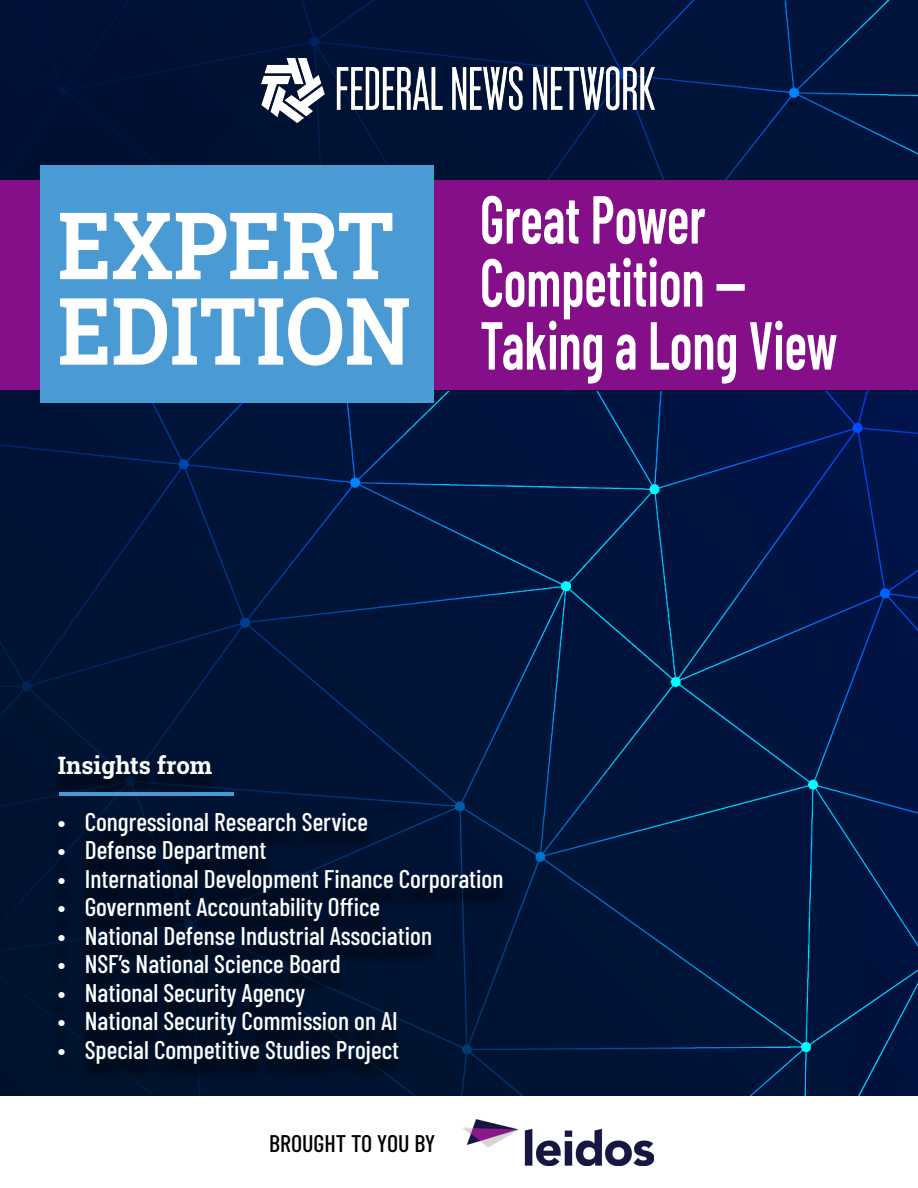
<style>
.page{position:relative;width:918px;height:1188px;background:#fff}
.page>*{position:absolute;margin:0;border:0;box-sizing:border-box;transform-origin:0 0}
.t1{font:93.3px/85.5px "Roboto Slab";color:#fff;scale:.9 1}
.t2{font:600 67.8px/63px "Barlow Condensed";color:#fff;scale:.78 1}
.t3{font:500 25.5px "Barlow Condensed";color:#fff}
.t4{font:500 24px "Barlow Condensed";color:#000}
.t5{font:24px "Roboto Slab";color:#fff}
</style>
<div class="page">
<img style="left:0;top:0;width:918px;height:1096px">
<div style="left:51px;top:760px;width:459px;height:325px;background:#000;opacity:.75"></div>
<hr style="left:59px;top:792px;width:175px;height:3px;background:#4a9ad4">
<img style="left:262px;top:59px;width:394px;height:63px">
<img style="left:463px;top:1120px;width:190px;height:46px">
<div style="left:0;top:181px;width:918px;height:209px;background:#850f89"></div>
<div style="left:40px;top:165px;width:393px;height:238px;background:#4a9ad4"></div>
<h1 class="t1" style="left:58px;top:200px;width:393px">EXPERT<br>EDITION</h1>
<h2 class="t2" style="left:480px;top:183px;width:460px">Great Power<br>Competition —<br>Taking a Long View</h2>
<p class="t5" style="left:58px;top:748px;width:156px">Insights from</p>
<p class="t3" style="left:58px;top:803px;width:312px">• Congressional Research Service</p>
<p class="t3" style="left:58px;top:832px;width:210px">• Defense Department</p>
<p class="t3" style="left:58px;top:860px;width:447px">• International Development Finance Corporation</p>
<p class="t3" style="left:58px;top:889px;width:324px">• Government Accountability Office</p>
<p class="t3" style="left:58px;top:917px;width:376px">• National Defense Industrial Association</p>
<p class="t3" style="left:58px;top:946px;width:285px">• NSF’s National Science Board</p>
<p class="t3" style="left:58px;top:974px;width:249px">• National Security Agency</p>
<p class="t3" style="left:58px;top:1003px;width:342px">• National Security Commission on AI</p>
<p class="t3" style="left:58px;top:1031px;width:343px">• Special Competitive Studies Project</p>
<p class="t4" style="left:269px;top:1126px;width:168px">BROUGHT TO YOU BY</p>
</div>
